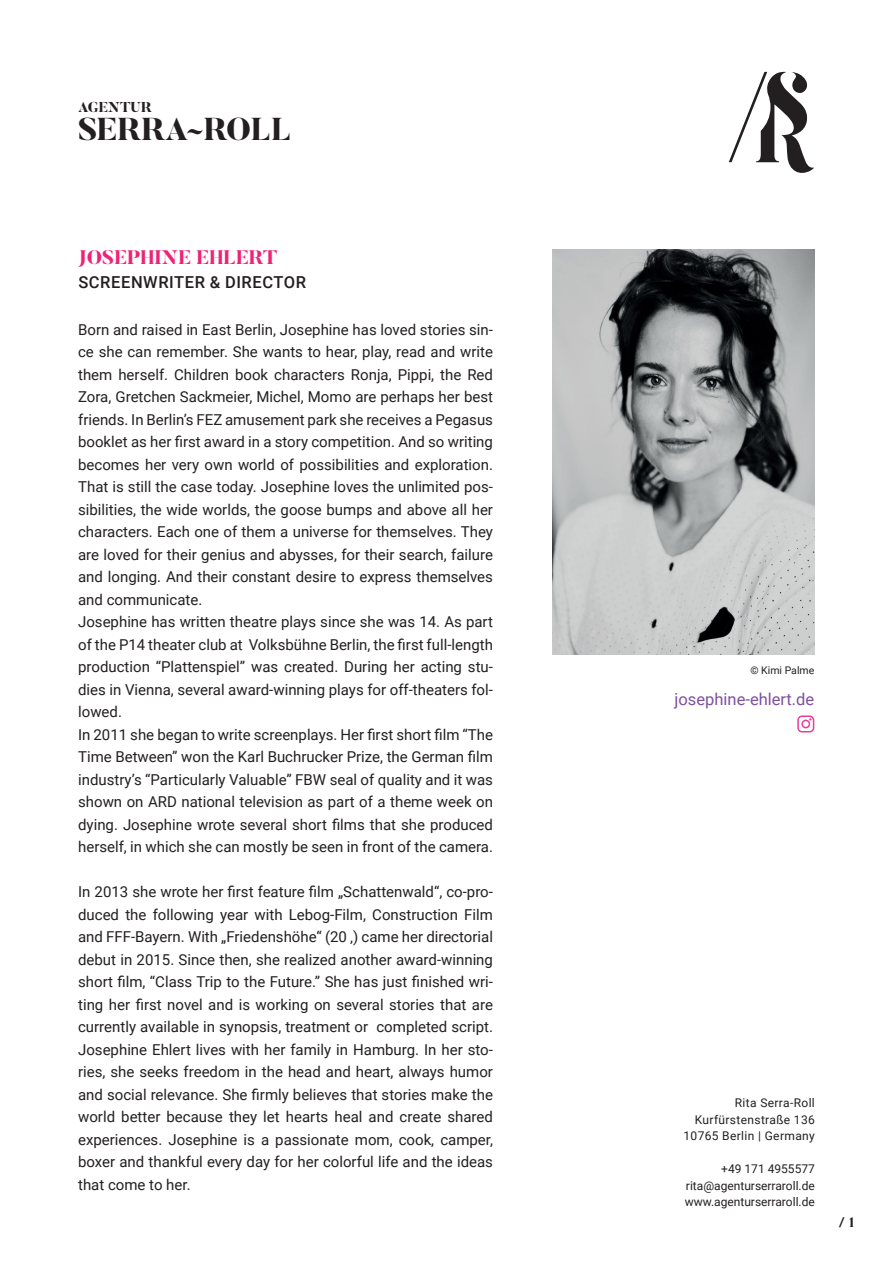
<style>
.page{position:relative;width:893px;height:1263px;background:#fff}
.page>*{position:absolute;margin:0;border:0;box-sizing:border-box;transform-origin:0 0}
.t1{font:800 31.5px "Butler";letter-spacing:-.01em;color:#231f20}
.t2{font:800 19.5px "Butler";color:#e27}
.t3{font:500 16.5px "Roboto";letter-spacing:.035em;color:#231f20}
.t4{font:16.5px "Roboto";color:#7e50a0}
.t5{font:15px/22.5px "Roboto";color:#231f20}
.t6{font:800 14.25px "Butler";color:#231f20}
.t7{font:800 13.5px "Butler";color:#231f20}
.t8{font:12px/16.5px "Roboto";letter-spacing:.01em;color:#231f20;text-align:justify}
.t9{font:12px/16.5px "Roboto";letter-spacing:.03em;color:#231f20;text-align:right}
.t10{font:10.5px "Roboto";color:#231f20}
</style>
<div class="page">
<svg style="left:729px;top:72px;width:85px;height:101px"></svg>
<svg style="left:797px;top:715px;width:17px;height:17px"></svg>
<img style="left:552px;top:250px;width:262px;height:405px">
<p class="t6" style="left:78px;top:98px;width:75px">AGENTUR</p>
<h1 class="t1" style="left:78px;top:109px;width:215px">SERRA~ROLL</h1>
<h2 class="t2" style="left:78px;top:245px;width:201px">JOSEPHINE EHLERT</h2>
<p class="t3" style="left:78px;top:271px;width:229px">SCREENWRITER &amp; DIRECTOR</p>
<p class="t5" style="left:78px;top:317px;width:416px">Born and raised in East Berlin, Josephine has loved stories sin&shy;ce she can remember. She wants to hear, play, read and write them herself. Children book characters Ronja, Pippi, the Red Zora, Gretchen Sackmeier, Michel, Momo are perhaps her best friends. In Berlin’s FEZ amusement park she receives a Pegasus booklet as her first award in a story competition. And so writing becomes her very own world of possibilities and exploration.<br>That is still the case today. Josephine loves the unlimited pos&shy;sibilities, the wide worlds, the goose bumps and above all her characters. Each one of them a universe for themselves. They are loved for their genius and abysses, for their search, failure and longing. And their constant desire to express themselves and communicate.<br>Josephine has written theatre plays since she was 14. As part of the P14 theater club at Volksbühne Berlin, the first full-length production “Plattenspiel” was created. During her acting stu&shy;dies in Vienna, several award-winning plays for off-theaters fol&shy;lowed.<br>In 2011 she began to write screenplays. Her first short film “The Time Between” won the Karl Buchrucker Prize, the German film industry’s “Particularly Valuable” FBW seal of quality and it was shown on ARD national television as part of a theme week on dying. Josephine wrote several short films that she produced herself, in which she can mostly be seen in front of the camera.</p>
<p class="t5" style="left:78px;top:880px;width:416px;text-align:justify">In 2013 she wrote her first feature film „Schattenwald“, co-pro&shy;duced the following year with Lebog-Film, Construction Film and FFF-Bayern. With „Friedenshöhe“ (20 ‚) came her directorial debut in 2015. Since then, she realized another award-winning short film, “Class Trip to the Future.” She has just finished wri&shy;ting her first novel and is working on several stories that are currently available in synopsis, treatment or completed script.<br>Josephine Ehlert lives with her family in Hamburg. In her sto&shy;ries, she seeks freedom in the head and heart, always humor and social relevance. She firmly believes that stories make the world better because they let hearts heal and create shared experiences. Josephine is a passionate mom, cook, camper, boxer and thankful every day for her colorful life and the ideas that come to her.</p>
<p class="t10" style="left:750px;top:663px;width:65px">© Kimi Palme</p>
<p class="t4" style="left:675px;top:687px;width:141px">josephine-ehlert.de</p>
<p class="t9" style="left:683px;top:1094px;width:133px">Rita Serra-Roll<br>Kurfürstenstraße 136<br>10765 Berlin | Germany</p>
<p class="t8" style="left:685px;top:1160px;width:132px;text-indent:37px">+49 171 4955577 rita@agenturserraroll.de www.agenturserraroll.de</p>
<p class="t7" style="left:839px;top:1214px;width:17px">/ 1</p>
</div>
